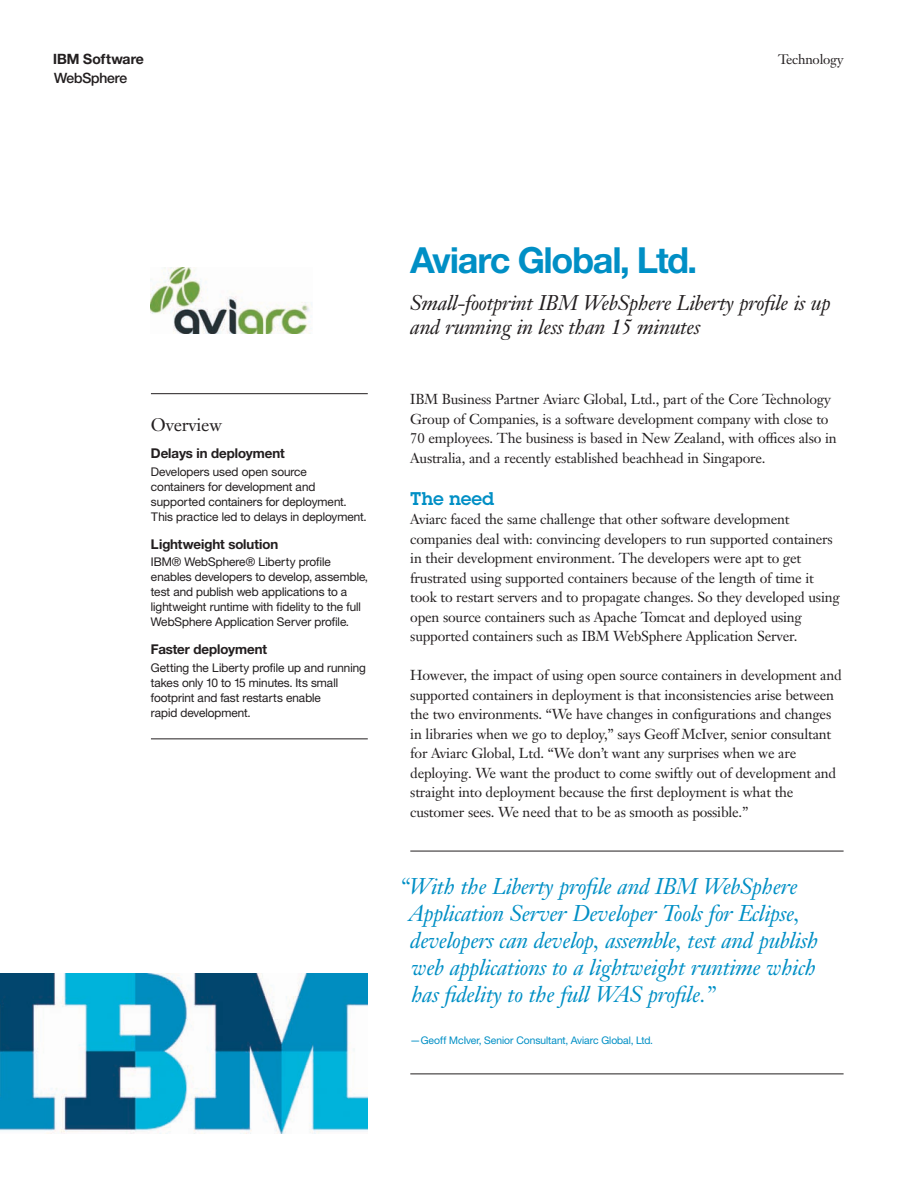
<style>
.page{position:relative;width:918px;height:1188px;background:#fff}
.page>*{position:absolute;margin:0;border:0;box-sizing:border-box;transform-origin:0 0}
.t1{font:700 36px "Helv Neuefor IBM";letter-spacing:-.02em;color:#008fc5}
.t2{font:italic 22.5px "Janson Text LT Pro";letter-spacing:-.015em;color:#008fc5}
.t3{font:italic 21px/24px "Janson Text LT Pro";letter-spacing:-.015em;color:#231f20}
.t4{font:18px "Janson Text LT Pro";letter-spacing:-.015em;color:#231f20}
.t5{font:600 18px "Lubalinfor IBM";color:#008fc5}
.t6{font:14.25px/19.5px "Janson Text LT Pro";letter-spacing:-.015em;color:#231f20}
.t7{font:700 14.25px/18.8px "Helv Neuefor IBM";color:#231f20}
.t8{font:700 13.5px "Helv Neuefor IBM";color:#231f20}
.t9{font:13.5px "Janson Text LT Pro";letter-spacing:-.015em;color:#231f20}
.t10{font:12px/15px "Helv Neuefor IBM";color:#231f20}
.t11{font:10.5px "Helv Neuefor IBM";color:#008fc5}
.s1{font-weight:500}
</style>
<div class="page">
<img style="left:0;top:973px;width:368px;height:161px">
<hr style="left:151px;top:393px;width:217px;height:1px;background:#231f20">
<hr style="left:151px;top:738px;width:217px;height:1px;background:#231f20">
<hr style="left:410px;top:851px;width:434px;height:1px;background:#231f20">
<hr style="left:410px;top:1074px;width:434px;height:1px;background:#231f20">
<img style="left:151px;top:268px;width:161px;height:66px">
<p class="t7" style="left:53px;top:49px;width:92px">IBM Software<br><span class="s1">WebSphere</span></p>
<p class="t9" style="left:778px;top:51px;width:67px">Technology</p>
<h2 class="t4" style="left:151px;top:413px;width:73px">Overview</h2>
<p class="t8" style="left:151px;top:445px;width:135px">Delays in deployment</p>
<p class="t10" style="left:151px;top:464px;width:217px">Developers used open source<br>containers for development and supported containers for deployment.<br>This practice led to delays in deployment.</p>
<p class="t8" style="left:151px;top:535px;width:129px">Lightweight solution</p>
<p class="t10" style="left:151px;top:554px;width:218px">IBM® WebSphere® Liberty profile enables developers to develop, assemble, test and publish web applications to a lightweight runtime with fidelity to the full WebSphere Application Server profile.</p>
<p class="t8" style="left:151px;top:641px;width:118px">Faster deployment</p>
<p class="t10" style="left:151px;top:660px;width:216px">Getting the Liberty profile up and running takes only 10 to 15 minutes. Its small footprint and fast restarts enable<br>rapid development.</p>
<h1 class="t1" style="left:410px;top:237px;width:288px">Aviarc Global, Ltd.</h1>
<h2 class="t3" style="left:410px;top:291px;width:422px">Small-footprint IBM WebSphere Liberty profile is up and running in less than 15 minutes</h2>
<p class="t6" style="left:410px;top:389px;width:428px">IBM Business Partner Aviarc Global, Ltd., part of the Core Technology Group of Companies, is a software development company with close to 70 employees. The business is based in New Zealand, with offices also in Australia, and a recently established beachhead in Singapore.</p>
<h2 class="t5" style="left:410px;top:486px;width:86px">The need</h2>
<p class="t6" style="left:410px;top:510px;width:431px">Aviarc faced the same challenge that other software development companies deal with: convincing developers to run supported containers in their development environment. The developers were apt to get frustrated using supported containers because of the length of time it took to restart servers and to propagate changes. So they developed using open source containers such as Apache Tomcat and deployed using supported containers such as IBM WebSphere Application Server.</p>
<p class="t6" style="left:410px;top:666px;width:433px">However, the impact of using open source containers in development and supported containers in deployment is that inconsistencies arise between the two environments. “We have changes in configurations and changes in libraries when we go to deploy,” says Geoff McIver, senior consultant for Aviarc Global, Ltd. “We don’t want any surprises when we are deploying. We want the product to come swiftly out of development and straight into deployment because the first deployment is what the customer sees. We need that to be as smooth as possible.”</p>
<p class="t2" style="left:400px;top:872px;width:400px">“With the Liberty profile and IBM WebSphere</p>
<p class="t2" style="left:409px;top:899px;width:393px">Application Server Developer Tools for Eclipse,</p>
<p class="t2" style="left:410px;top:926px;width:410px">developers can develop, assemble, test and publish</p>
<p class="t2" style="left:412px;top:953px;width:406px">web applications to a lightweight runtime which</p>
<p class="t2" style="left:411px;top:980px;width:306px">has fidelity to the full WAS profile.”</p>
<p class="t11" style="left:410px;top:1034px;width:244px">—Geoff McIver, Senior Consultant, Aviarc Global, Ltd.</p>
</div>
